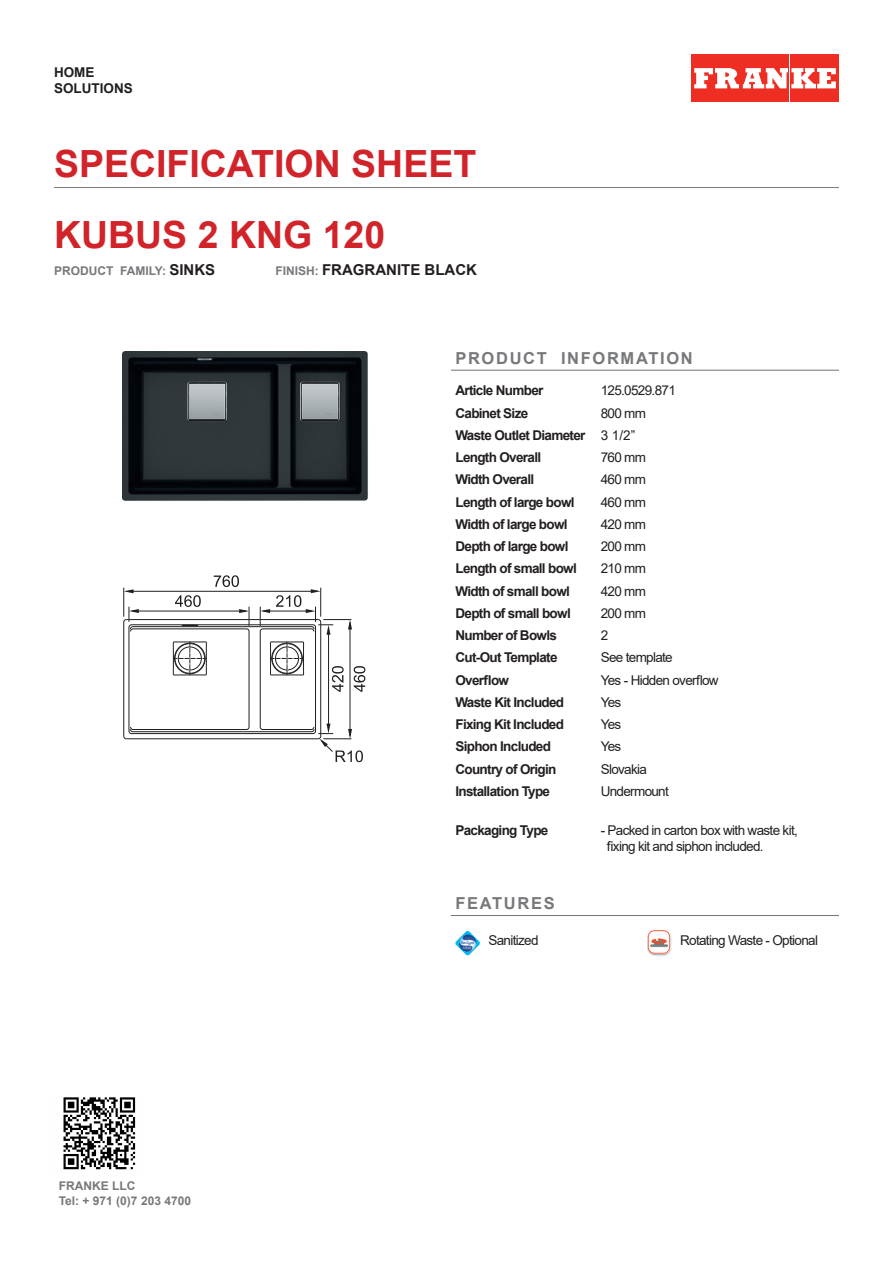
<style>
.page{position:relative;width:893px;height:1263px;background:#fff}
.page>*{position:absolute;margin:0;border:0;box-sizing:border-box;transform-origin:0 0}
.t1{font:700 37.5px "Arial";color:#d1232a}
.t2{font:700 16.5px "Arial";letter-spacing:.1em;color:#76787b}
.t3{font:700 15px "Arial";color:#231f20}
.t4{font:700 13.5px "Arial";letter-spacing:-.05em;color:#231f20}
.t5{font:13.5px "Arial";letter-spacing:-.05em;color:#231f20}
.t6{font:700 13.5px "Arial";color:#231f20}
.t7{font:700 12px "Arial";color:#76787b}
.s1{font-size:15px;color:#231f20}
.s2{font-size:12px;color:#76787b}
</style>
<div class="page">
<img style="left:63px;top:1097px;width:73px;height:73px">
<svg style="left:455px;top:931px;width:25px;height:24px"></svg>
<div style="left:691px;top:54px;width:49px;height:48px;background:#ee2e22"></div>
<div style="left:741px;top:54px;width:48px;height:48px;background:#ee2e22"></div>
<div style="left:790px;top:54px;width:49px;height:48px;background:#ee2e22"></div>
<svg style="left:694px;top:68px;width:142px;height:20px"></svg>
<hr style="left:54px;top:187px;width:785px;height:1px;background:#76787b">
<hr style="left:451px;top:370px;width:388px;height:1px;background:#76787b">
<img style="left:647px;top:931px;width:25px;height:24px">
<hr style="left:451px;top:915px;width:388px;height:1px;background:#76787b">
<svg style="left:123px;top:575px;width:242px;height:187px"></svg>
<img style="left:123px;top:352px;width:245px;height:149px">
<p class="t4" style="left:54px;top:63px;width:42px">HOME</p>
<p class="t6" style="left:54px;top:79px;width:80px">SOLUTIONS</p>
<p class="t1" style="left:54px;top:137px;width:424px">SPECIFICATION SHEET</p>
<p class="t1" style="left:54px;top:208px;width:333px">KUBUS 2 KNG 120</p>
<p class="t7" style="left:54px;top:262px;width:163px">PRODUCT FAMILY: <span class="s1">SINKS</span></p>
<p class="t3" style="left:275px;top:259px;width:203px"><span class="s2">FINISH:</span> FRAGRANITE BLACK</p>
<p class="t2" style="left:455px;top:346px;width:239px">PRODUCT INFORMATION</p>
<p class="t4" style="left:455px;top:381px;width:89px">Article Number</p>
<p class="t5" style="left:601px;top:381px;width:77px">125.0529.871</p>
<p class="t4" style="left:455px;top:403px;width:74px">Cabinet Size</p>
<p class="t5" style="left:601px;top:404px;width:47px">800 mm</p>
<p class="t4" style="left:455px;top:426px;width:132px">Waste Outlet Diameter</p>
<p class="t5" style="left:601px;top:426px;width:36px">3 1/2”</p>
<p class="t4" style="left:455px;top:448px;width:87px">Length Overall</p>
<p class="t5" style="left:601px;top:448px;width:47px">760 mm</p>
<p class="t4" style="left:455px;top:470px;width:80px">Width Overall</p>
<p class="t5" style="left:601px;top:470px;width:47px">460 mm</p>
<p class="t4" style="left:455px;top:492px;width:121px">Length of large bowl</p>
<p class="t5" style="left:601px;top:493px;width:47px">460 mm</p>
<p class="t4" style="left:455px;top:515px;width:114px">Width of large bowl</p>
<p class="t5" style="left:601px;top:515px;width:47px">420 mm</p>
<p class="t4" style="left:455px;top:537px;width:115px">Depth of large bowl</p>
<p class="t5" style="left:601px;top:537px;width:47px">200 mm</p>
<p class="t4" style="left:455px;top:559px;width:123px">Length of small bowl</p>
<p class="t5" style="left:601px;top:559px;width:47px">210 mm</p>
<p class="t4" style="left:455px;top:581px;width:116px">Width of small bowl</p>
<p class="t5" style="left:601px;top:582px;width:47px">420 mm</p>
<p class="t4" style="left:455px;top:604px;width:117px">Depth of small bowl</p>
<p class="t5" style="left:601px;top:604px;width:47px">200 mm</p>
<p class="t4" style="left:455px;top:626px;width:103px">Number of Bowls</p>
<p class="t5" style="left:601px;top:626px;width:9px">2</p>
<p class="t4" style="left:455px;top:648px;width:104px">Cut-Out Template</p>
<p class="t5" style="left:601px;top:648px;width:74px">See template</p>
<p class="t4" style="left:455px;top:670px;width:55px">Overflow</p>
<p class="t5" style="left:601px;top:671px;width:119px">Yes - Hidden overflow</p>
<p class="t4" style="left:455px;top:715px;width:110px">Fixing Kit Included</p>
<p class="t5" style="left:601px;top:715px;width:22px">Yes</p>
<p class="t4" style="left:455px;top:759px;width:102px">Country of Origin</p>
<p class="t5" style="left:601px;top:760px;width:48px">Slovakia</p>
<p class="t4" style="left:455px;top:693px;width:110px">Waste Kit Included</p>
<p class="t5" style="left:601px;top:693px;width:22px">Yes</p>
<p class="t4" style="left:455px;top:737px;width:97px">Siphon Included</p>
<p class="t5" style="left:601px;top:737px;width:22px">Yes</p>
<p class="t4" style="left:455px;top:782px;width:96px">Installation Type</p>
<p class="t5" style="left:601px;top:782px;width:70px">Undermount</p>
<p class="t4" style="left:455px;top:821px;width:95px">Packaging Type</p>
<p class="t5" style="left:601px;top:821px;width:199px">- Packed in carton box with waste kit,</p>
<p class="t5" style="left:607px;top:837px;width:158px">fixing kit and siphon included.</p>
<p class="t2" style="left:455px;top:891px;width:101px">FEATURES</p>
<p class="t7" style="left:59px;top:1177px;width:78px">FRANKE LLC</p>
<p class="t7" style="left:59px;top:1192px;width:134px">Tel: + 971 (0)7 203 4700</p>
<p class="t5" style="left:488px;top:931px;width:52px">Sanitized</p>
<p class="t5" style="left:680px;top:931px;width:139px">Rotating Waste - Optional</p>
</div>
